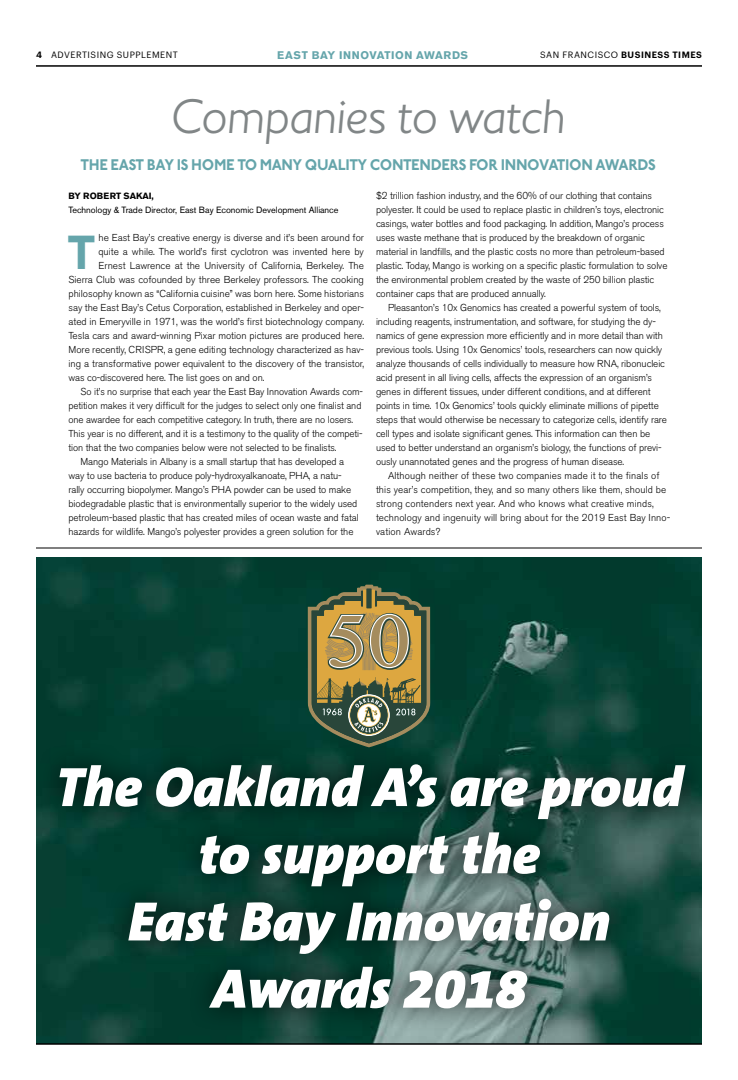
<style>
.page{position:relative;width:738px;height:1080px;background:#fff}
.page>*{position:absolute;margin:0;border:0;box-sizing:border-box;transform-origin:0 0}
.t1{font:italic 900 56px/67.2px "The Sans B W9";color:#fff;text-align:center}
.t2{font:italic 300 50px "Johnston ITC";letter-spacing:-.025em;color:#818687}
.t3{font:700 49.6px "Johnston ITC";color:#65a5ab}
.t4{font:700 16px "Johnston ITC";letter-spacing:-.035em;color:#65a5ab;scale:.94 1}
.t5{font:700 11px "Akzidenz Grotesk BE";letter-spacing:.05em;color:#65a5ab}
.t6{font:300 10px/14px "Akzidenz Grotesk BE";letter-spacing:-.01em;color:#000}
.t7{font:300 10px/14px "Akzidenz Grotesk BE";letter-spacing:.01em;color:#000}
.t8{font:9px "Akzidenz Grotesk BE";letter-spacing:-.005em;color:#000}
.t9{font:600 9px "Graphik";letter-spacing:.055em;color:#000}
.t10{font:9px "Graphik";letter-spacing:.055em;color:#000}
.t11{font:700 9px "Akzidenz Grotesk BE";letter-spacing:-.005em;color:#000}
.s1{font-weight:600}
.s2{font-weight:400}
</style>
<div class="page">
<hr style="left:36px;top:548px;width:666px;height:1px;background:#000">
<img style="left:36px;top:558px;width:666px;height:486px">
<svg style="left:308px;top:585px;width:122px;height:156px;background:#807c4e"></svg>
<div style="left:36px;top:741px;width:666px;height:292px;background:#000;opacity:.75"></div>
<hr style="left:36px;top:66px;width:666px;height:1px;background:#000">
<hr style="left:36px;top:1044px;width:666px;height:1px;background:#000">
<p class="t10" style="left:36px;top:48px;width:143px"><span class="s1">4</span> ADVERTISING SUPPLEMENT</p>
<p class="t5" style="left:277px;top:49px;width:192px">EAST BAY INNOVATION AWARDS</p>
<p class="t9" style="left:540px;top:48px;width:163px"><span class="s2">SAN FRANCISCO</span> BUSINESS TIMES</p>
<h2 class="t2" style="left:171px;top:87px;width:397px">Companies to watch</h2>
<h3 class="t4" style="left:81px;top:155px;width:614px">THE EAST BAY IS HOME TO MANY QUALITY CONTENDERS FOR INNOVATION AWARDS</h3>
<p class="t11" style="left:69px;top:190px;width:87px">BY ROBERT SAKAI,</p>
<p class="t8" style="left:69px;top:204px;width:272px">Technology &amp; Trade Director, East Bay Economic Development Alliance</p>
<h3 class="t3" style="left:67px;top:222px;width:30px">T</h3>
<p class="t6" style="left:99px;top:230px;width:267px">he East Bay’s creative energy is diverse and it’s been around for</p>
<p class="t6" style="left:99px;top:244px;width:267px">quite a while. The world’s first cyclotron was invented here by</p>
<p class="t6" style="left:99px;top:258px;width:267px">Ernest Lawrence at the University of California, Berkeley. The</p>
<p class="t6" style="left:69px;top:272px;width:297px">Sierra Club was cofounded by three Berkeley professors. The cooking</p>
<p class="t6" style="left:69px;top:286px;width:297px">philosophy known as “California cuisine” was born here. Some historians</p>
<p class="t6" style="left:69px;top:300px;width:297px">say the East Bay’s Cetus Corporation, established in Berkeley and oper-</p>
<p class="t6" style="left:69px;top:314px;width:297px">ated in Emeryville in 1971, was the world’s first biotechnology company.</p>
<p class="t6" style="left:69px;top:328px;width:297px">Tesla cars and award-winning Pixar motion pictures are produced here.</p>
<p class="t6" style="left:69px;top:342px;width:297px">More recently, CRISPR, a gene editing technology characterized as hav-</p>
<p class="t6" style="left:69px;top:356px;width:297px">ing a transformative power equivalent to the discovery of the transistor,</p>
<p class="t6" style="left:69px;top:370px;width:197px">was co-discovered here. The list goes on and on.</p>
<p class="t6" style="left:81px;top:384px;width:284px">So it’s no surprise that each year the East Bay Innovation Awards com-</p>
<p class="t6" style="left:69px;top:398px;width:294px">petition makes it very difficult for the judges to select only one finalist and</p>
<p class="t6" style="left:69px;top:412px;width:286px">one awardee for each competitive category. In truth, there are no losers.</p>
<p class="t6" style="left:69px;top:426px;width:296px">This year is no different, and it is a testimony to the quality of the competi-</p>
<p class="t6" style="left:69px;top:440px;width:270px">tion that the two companies below were not selected to be finalists.</p>
<p class="t6" style="left:81px;top:454px;width:265px">Mango Materials in Albany is a small startup that has developed a</p>
<p class="t6" style="left:69px;top:468px;width:275px">way to use bacteria to produce poly-hydroxyalkanoate, PHA, a natu-</p>
<p class="t6" style="left:69px;top:482px;width:284px">rally occurring biopolymer. Mango’s PHA powder can be used to make</p>
<p class="t6" style="left:69px;top:496px;width:290px">biodegradable plastic that is environmentally superior to the widely used</p>
<p class="t6" style="left:69px;top:510px;width:292px">petroleum-based plastic that has created miles of ocean waste and fatal</p>
<p class="t6" style="left:69px;top:524px;width:287px">hazards for wildlife. Mango’s polyester provides a green solution for the</p>
<p class="t6" style="left:376px;top:189px;width:293px">$2 trillion fashion industry, and the 60% of our clothing that contains polyester. It could be used to replace plastic in children’s toys, electronic casings, water bottles and food packaging. In addition, Mango’s process uses waste methane that is produced by the breakdown of organic material in landfills, and the plastic costs no more than petroleum-based plastic. Today, Mango is working on a specific plastic formulation to solve the environmental problem created by the waste of 250 billion plastic container caps that are produced annually.</p>
<p class="t6" style="left:376px;top:301px;width:293px;text-indent:12px">Pleasanton’s 10x Genomics has created a powerful system of tools, including reagents, instrumentation, and software, for studying the dy&shy;namics of gene expression more efficiently and in more detail than with previous tools. Using 10x Genomics’ tools, researchers can now quickly analyze thousands of cells individually to measure how RNA, ribonucleic acid present in all living cells, affects the expression of an organism’s genes in different tissues, under different conditions, and at different points in time. 10x Genomics’ tools quickly eliminate millions of pipette steps that would otherwise be necessary to categorize cells, identify rare cell types and isolate significant genes. This information can then be used to better understand an organism’s biology, the functions of previ&shy;ously unannotated genes and the progress of human disease.</p>
<p class="t7" style="left:376px;top:469px;width:296px;text-indent:12px">Although neither of these two companies made it to the finals of this year’s competition, they, and so many others like them, should be strong contenders next year. And who knows what creative minds, technology and ingenuity will bring about for the 2019 East Bay Inno&shy;vation Awards?</p>
<h1 class="t1" style="left:56px;top:753px;width:628px">The Oakland A’s are proud to support the<br>East Bay Innovation<br>Awards 2018</h1>
</div>
